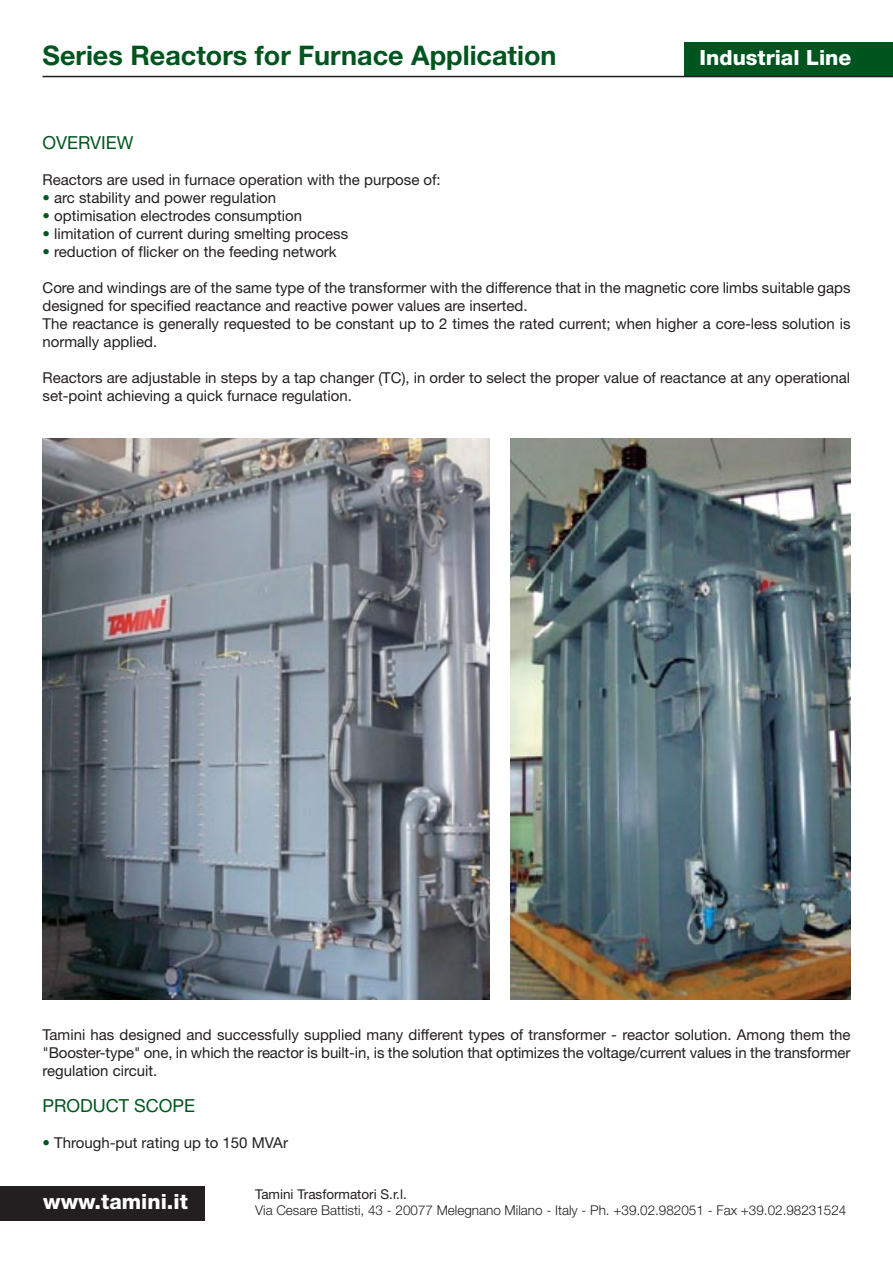
<style>
.page{position:relative;width:893px;height:1263px;background:#fff}
.page>*{position:absolute;margin:0;border:0;box-sizing:border-box;transform-origin:0 0}
.t1{font:700 27px "Helvetica Neue";color:#00551f}
.t2{font:800 21px "Helvetica Neue";color:#fff}
.t3{font:18px "Helvetica Neue";color:#00551f}
.t4{font:15px/18px "Helvetica Neue";color:#231f20}
.t5{font:300 13.5px "Helvetica Neue";color:#231f20}
.t6{font:13.5px "Helvetica Neue";color:#231f20}
.s1{color:#00551f}
</style>
<div class="page">
<img style="left:43px;top:438px;width:446px;height:561px">
<img style="left:510px;top:438px;width:340px;height:561px">
<div style="left:0;top:1186px;width:204px;height:34px;background:#231f20"></div>
<div style="left:684px;top:43px;width:209px;height:34px;background:#00551f"></div>
<hr style="left:43px;top:76px;width:850px;height:1px;background:#231f20">
<h1 class="t1" style="left:43px;top:46px;width:516px">Series Reactors for Furnace Application</h1>
<h2 class="t2" style="left:700px;top:50px;width:153px">Industrial Line</h2>
<p class="t3" style="left:43px;top:136px;width:92px">OVERVIEW</p>
<p class="t4" style="left:43px;top:172px;width:400px">Reactors are used in furnace operation with the purpose of:</p>
<p class="t4" style="left:43px;top:190px;width:235px"><span class="s1">•</span> arc stability and power regulation</p>
<p class="t4" style="left:43px;top:208px;width:261px"><span class="s1">•</span> optimisation electrodes consumption</p>
<p class="t4" style="left:43px;top:226px;width:307px"><span class="s1">•</span> limitation of current during smelting process</p>
<p class="t4" style="left:43px;top:244px;width:296px"><span class="s1">•</span> reduction of flicker on the feeding network</p>
<p class="t4" style="left:43px;top:280px;width:810px">Core and windings are of the same type of the transformer with the difference that in the magnetic core limbs suitable gaps designed for specified reactance and reactive power values are inserted.<br>The reactance is generally requested to be constant up to 2 times the rated current; when higher a core-less solution is normally applied.</p>
<p class="t4" style="left:43px;top:370px;width:809px">Reactors are adjustable in steps by a tap changer (TC), in order to select the proper value of reactance at any operational set-point achieving a quick furnace regulation.</p>
<p class="t4" style="left:43px;top:1027px;width:809px;text-align:justify">Tamini has designed and successfully supplied many different types of transformer - reactor solution. Among them the "Booster-type" one, in which the reactor is built-in, is the solution that optimizes the voltage/current values in the transformer regulation circuit.</p>
<p class="t3" style="left:43px;top:1099px;width:154px">PRODUCT SCOPE</p>
<p class="t4" style="left:43px;top:1135px;width:247px"><span class="s1">•</span> Through-put rating up to 150 MVAr</p>
<h2 class="t2" style="left:43px;top:1194px;width:146px">www.tamini.it</h2>
<p class="t6" style="left:255px;top:1189px;width:153px">Tamini Trasformatori S.r.l.</p>
<p class="t5" style="left:255px;top:1205px;width:593px">Via Cesare Battisti, 43 - 20077 Melegnano Milano - Italy - Ph. +39.02.982051 - Fax +39.02.98231524</p>
</div>
